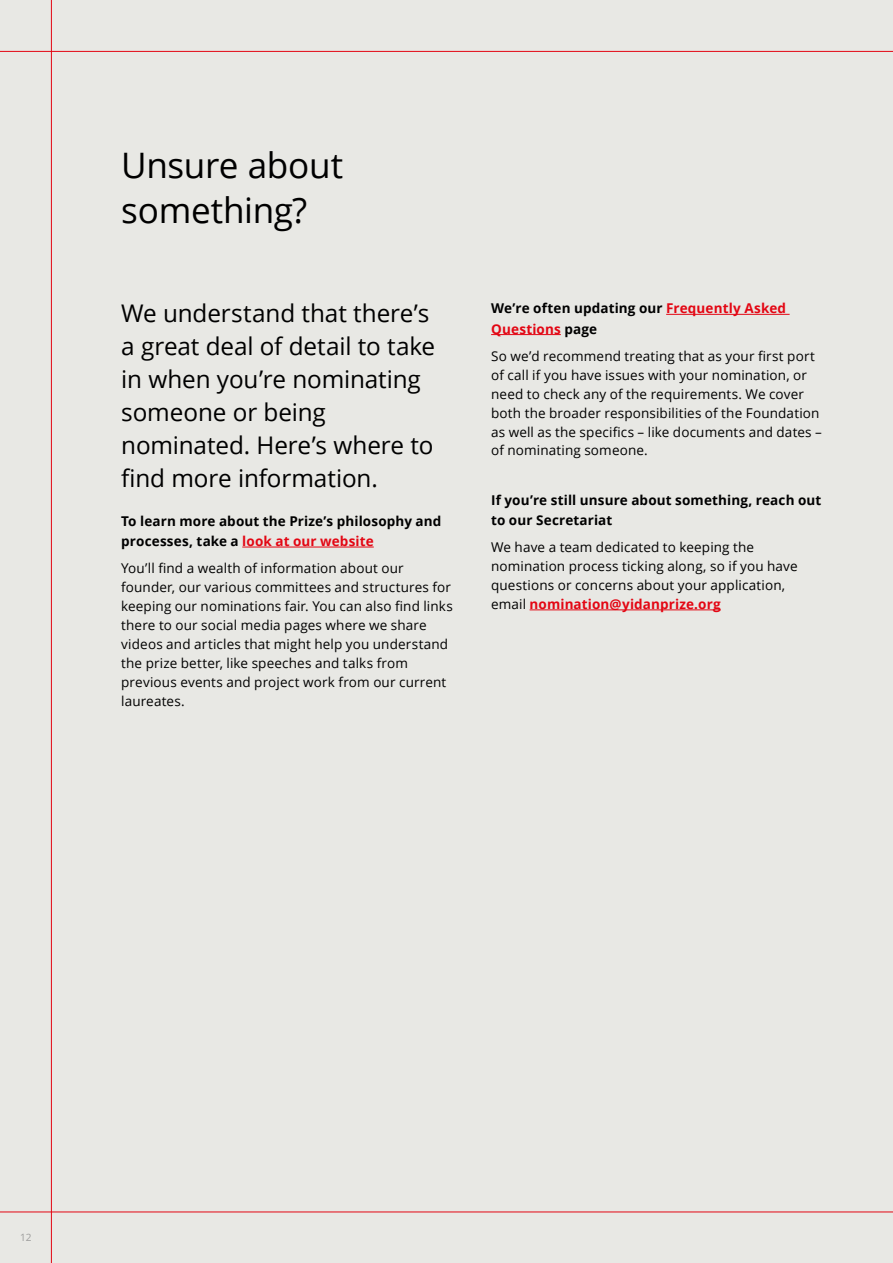
<style>
.page{position:relative;width:893px;height:1263px;background:#e8e8e4}
.page>*{position:absolute;margin:0;border:0;box-sizing:border-box;transform-origin:0 0}
.t1{font:35.1px/45px "Open Sans";letter-spacing:-.01em;color:#000}
.t2{font:24.3px/33px "Open Sans";letter-spacing:-.005em;color:#000}
.t3{font:13.5px/18.9px "Open Sans";letter-spacing:.01em;color:#000}
.t4{font:700 13.5px/20.2px "Open Sans";letter-spacing:.01em;color:#000}
.t5{font:10.2px "Open Sans";color:#9d9d9c}
.s1{color:#e30613}
.s2{font-weight:700;color:#e30613}
</style>
<div class="page">
<hr style="left:0;top:51px;width:893px;height:1px;background:#e30613">
<hr style="left:51px;top:0;width:1px;height:1263px;background:#e30613">
<hr style="left:0;top:1211px;width:893px;height:1px;background:#e30613">
<hr style="left:666px;top:314px;width:124px;height:1px;background:#e30613">
<hr style="left:491px;top:334px;width:70px;height:1px;background:#e30613">
<hr style="left:530px;top:609px;width:191px;height:1px;background:#e30613">
<hr style="left:242px;top:547px;width:132px;height:1px;background:#e30613">
<h1 class="t1" style="left:121px;top:142px;width:224px">Unsure about something?</h1>
<h2 class="t2" style="left:121px;top:296px;width:316px">We understand that there’s a great deal of detail to take in when you’re nominating someone or being nominated. Here’s where to find more information.</h2>
<p class="t4" style="left:121px;top:510px;width:322px">To learn more about the Prize’s philosophy and processes, take a <span class="s1">look at our website</span></p>
<p class="t3" style="left:121px;top:559px;width:333px">You’ll find a wealth of information about our founder, our various committees and structures for keeping our nominations fair. You can also find links there to our social media pages where we share videos and articles that might help you understand the prize better, like speeches and talks from previous events and project work from our current laureates.</p>
<p class="t4" style="left:491px;top:298px;width:296px">We’re often updating our <span class="s1">Frequently Asked<br>Questions</span> page</p>
<p class="t3" style="left:491px;top:346px;width:332px">So we’d recommend treating that as your first port of call if you have issues with your nomination, or need to check any of the requirements. We cover both the broader responsibilities of the Foundation as well as the specifics – like documents and dates – of nominating someone.</p>
<p class="t4" style="left:491px;top:489px;width:332px">If you’re still unsure about something, reach out to our Secretariat</p>
<p class="t3" style="left:491px;top:537px;width:308px">We have a team dedicated to keeping the nomination process ticking along, so if you have questions or concerns about your application, email <span class="s2">nomination@yidanprize.org</span></p>
<p class="t5" style="left:20px;top:1230px;width:13px">12</p>
</div>
